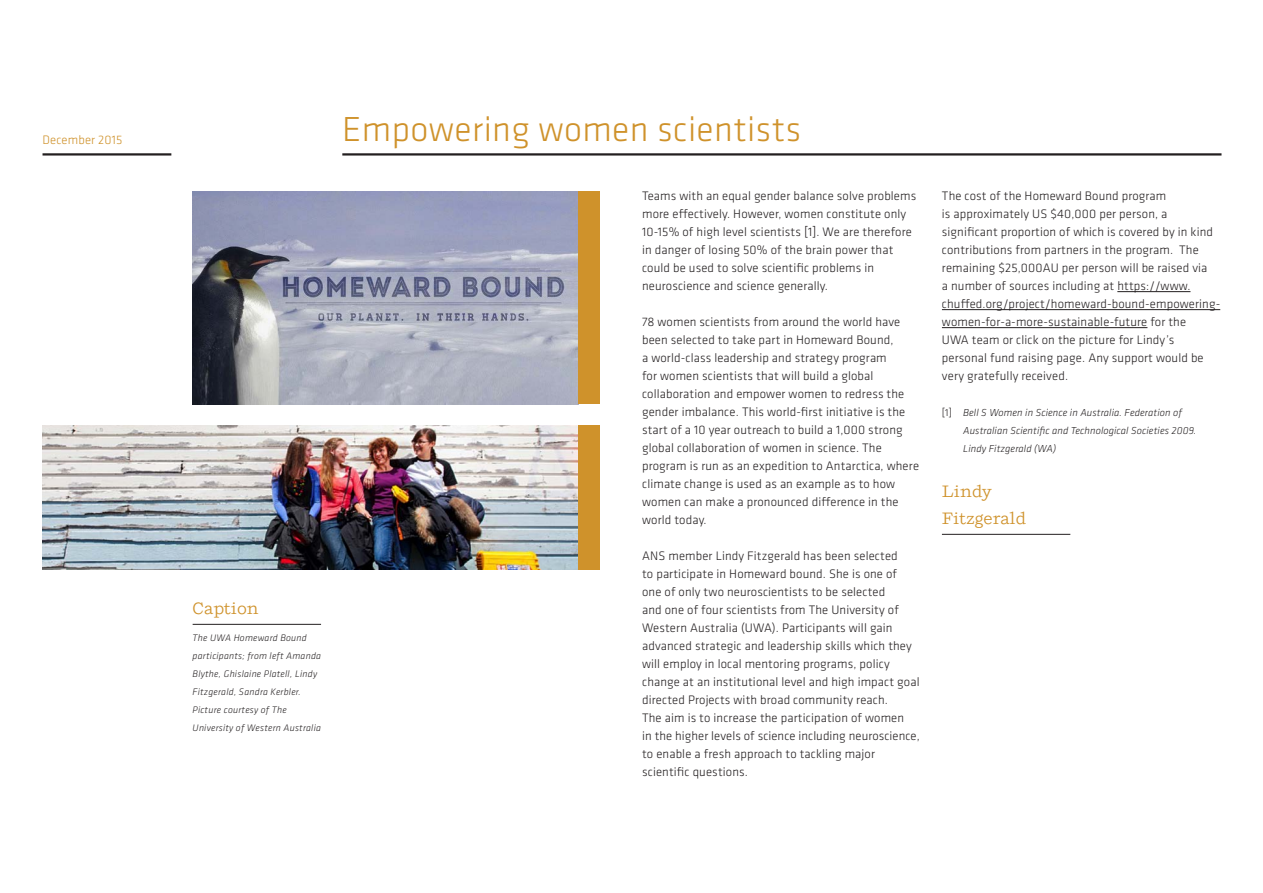
<style>
.page{position:relative;width:1263px;height:893px;background:#fff}
.page>*{position:absolute;margin:0;border:0;box-sizing:border-box;transform-origin:0 0}
.t1{font:300 36px "Klavika Basic";letter-spacing:.01em;color:#cf922b}
.t2{font:16.5px/27px "Shift";color:#cf922b}
.t3{font:300 12.75px/18px "Klavika Basic";letter-spacing:.01em;color:#231f20}
.t4{font:300 12.75px "Klavika Basic";letter-spacing:.01em;color:#cf922b}
.t5{font:italic 300 10.5px/18px "Klavika Basic";letter-spacing:.01em;color:#231f20}
.t6{font:italic 300 9.75px/18px "Klavika Basic";letter-spacing:.025em;color:#231f20}
.s1{font-style:normal}
</style>
<div class="page">
<hr style="left:43px;top:153px;width:128px;height:3px;background:#231f20">
<img style="left:192px;top:191px;width:386px;height:213px">
<img style="left:43px;top:425px;width:535px;height:145px">
<div style="left:578px;top:191px;width:22px;height:213px;background:#cf922b"></div>
<div style="left:578px;top:425px;width:22px;height:145px;background:#cf922b"></div>
<hr style="left:1117px;top:291px;width:73px;height:1px;background:#231f20">
<hr style="left:942px;top:309px;width:278px;height:1px;background:#231f20">
<hr style="left:942px;top:327px;width:205px;height:1px;background:#231f20">
<hr style="left:342px;top:153px;width:879px;height:3px;background:#231f20">
<hr style="left:193px;top:624px;width:128px;height:1px;background:#231f20">
<hr style="left:942px;top:534px;width:128px;height:1px;background:#231f20">
<p class="t4" style="left:43px;top:132px;width:81px">December 2015</p>
<p class="t2" style="left:193px;top:595px;width:68px">Caption</p>
<p class="t6" style="left:193px;top:629px;width:130px">The UWA Homeward Bound participants; from left Amanda<br>Blythe, Ghislaine Platell, Lindy<br>Fitzgerald, Sandra Kerbler.<br>Picture courtesy of The<br>University of Western Australia</p>
<p class="t1" style="left:342px;top:107px;width:460px">Empowering women scientists</p>
<p class="t3" style="left:642px;top:187px;width:276px">Teams with an equal gender balance solve problems more effectively. However, women constitute only 10-15% of high level scientists [1]. We are therefore in danger of losing 50% of the brain power that could be used to solve scientific problems in neuroscience and science generally.</p>
<p class="t3" style="left:642px;top:313px;width:278px">78 women scientists from around the world have been selected to take part in Homeward Bound,<br>a world-class leadership and strategy program<br>for women scientists that will build a global collaboration and empower women to redress the gender imbalance. This world-first initiative is the start of a 10 year outreach to build a 1,000 strong global collaboration of women in science. The program is run as an expedition to Antarctica, where climate change is used as an example as to how women can make a pronounced difference in the world today.</p>
<p class="t3" style="left:642px;top:547px;width:279px">ANS member Lindy Fitzgerald has been selected<br>to participate in Homeward bound. She is one of<br>one of only two neuroscientists to be selected<br>and one of four scientists from The University of Western Australia (UWA). Participants will gain advanced strategic and leadership skills which they will employ in local mentoring programs, policy change at an institutional level and high impact goal directed Projects with broad community reach.<br>The aim is to increase the participation of women<br>in the higher levels of science including neuroscience, to enable a fresh approach to tackling major scientific questions.</p>
<p class="t3" style="left:942px;top:187px;width:280px">The cost of the Homeward Bound program<br>is approximately US $40,000 per person, a significant proportion of which is covered by in kind contributions from partners in the program. The remaining $25,000AU per person will be raised via<br>a number of sources including at https://www. chuffed.org/project/homeward-bound-empowering&shy;women-for-a-more-sustainable-future for the<br>UWA team or click on the picture for Lindy’s personal fund raising page. Any support would be very gratefully received.</p>
<p class="t5" style="left:963px;top:404px;width:235px;text-indent:-21px"><span class="s1">[1]</span> Bell S Women in Science in Australia. Federation of<br>Australian Scientific and Technological Societies 2009.</p>
<p class="t5" style="left:963px;top:440px;width:95px">Lindy Fitzgerald (WA)</p>
<p class="t2" style="left:942px;top:478px;width:86px">Lindy<br>Fitzgerald</p>
</div>
